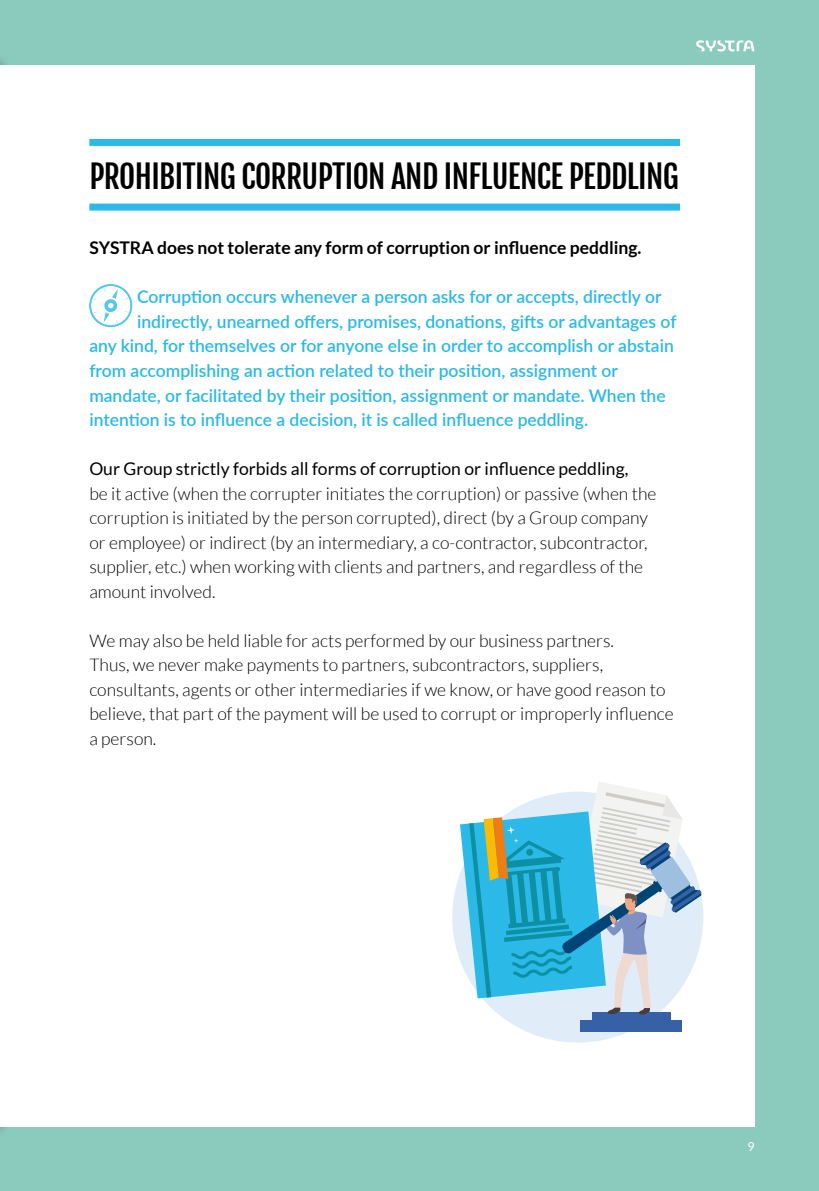
<style>
.page{position:relative;width:819px;height:1191px;background:#8bcbbd}
.page>*{position:absolute;margin:0;border:0;box-sizing:border-box;transform-origin:0 0}
.t1{font:31.5px "Fjalla One";letter-spacing:-.02em;color:#000}
.t2{font:300 17.5px/24.5px "Lato";color:#000}
.t3{font:600 17.5px "Lato";color:#2bb9e8}
.t4{font:17.5px "Lato";color:#000}
.t5{font:700 17.5px "Lato";color:#000}
.t6{font:12.25px "Lato";color:#fff}
</style>
<div class="page">
<div style="left:0;top:53px;width:12px;height:1085px;background:#000;opacity:.5"></div>
<div style="left:0;top:64px;width:754px;height:1062px;background:#fff"></div>
<svg style="left:696px;top:40px;width:58px;height:11px"></svg>
<svg style="left:89px;top:284px;width:43px;height:43px"></svg>
<div style="left:89px;top:204px;width:591px;height:7px;background:#2bb9e8"></div>
<div style="left:89px;top:139px;width:591px;height:7px;background:#2bb9e8"></div>
<div style="left:452px;top:791px;width:251px;height:251px;background:#e0edf8;border-radius:50%"></div>
<div style="left:580px;top:1020px;width:101px;height:11px;background:#3661a7"></div>
<div style="left:591px;top:1012px;width:79px;height:8px;background:#3661a7"></div>
<svg style="left:460px;top:782px;width:241px;height:233px"></svg>
<h1 class="t1" style="left:89px;top:157px;width:591px">PROHIBITING CORRUPTION AND INFLUENCE PEDDLING</h1>
<p class="t5" style="left:89px;top:238px;width:553px">SYSTRA does not tolerate any form of corruption or influence peddling.</p>
<p class="t3" style="left:137px;top:284px;width:526px">Corruption occurs whenever a person asks for or accepts, directly or</p>
<p class="t3" style="left:137px;top:309px;width:541px">indirectly, unearned offers, promises, donations, gifts or advantages of</p>
<p class="t3" style="left:89px;top:333px;width:586px">any kind, for themselves or for anyone else in order to accomplish or abstain</p>
<p class="t3" style="left:89px;top:358px;width:530px">from accomplishing an action related to their position, assignment or</p>
<p class="t3" style="left:89px;top:382px;width:578px">mandate, or facilitated by their position, assignment or mandate. When the</p>
<p class="t3" style="left:89px;top:407px;width:500px">intention is to influence a decision, it is called influence peddling.</p>
<p class="t4" style="left:89px;top:459px;width:540px">Our Group strictly forbids all forms of corruption or influence peddling,</p>
<p class="t2" style="left:89px;top:482px;width:568px">be it active (when the corrupter initiates the corruption) or passive (when the corruption is initiated by the person corrupted), direct (by a Group company or employee) or indirect (by an intermediary, a co-contractor, subcontractor, supplier, etc.) when working with clients and partners, and regardless of the amount involved.</p>
<p class="t2" style="left:89px;top:628px;width:586px">We may also be held liable for acts performed by our business partners.<br>Thus, we never make payments to partners, subcontractors, suppliers, consultants, agents or other intermediaries if we know, or have good reason to believe, that part of the payment will be used to corrupt or improperly influence a person.</p>
<p class="t6" style="left:747px;top:1142px;width:9px">9</p>
</div>
